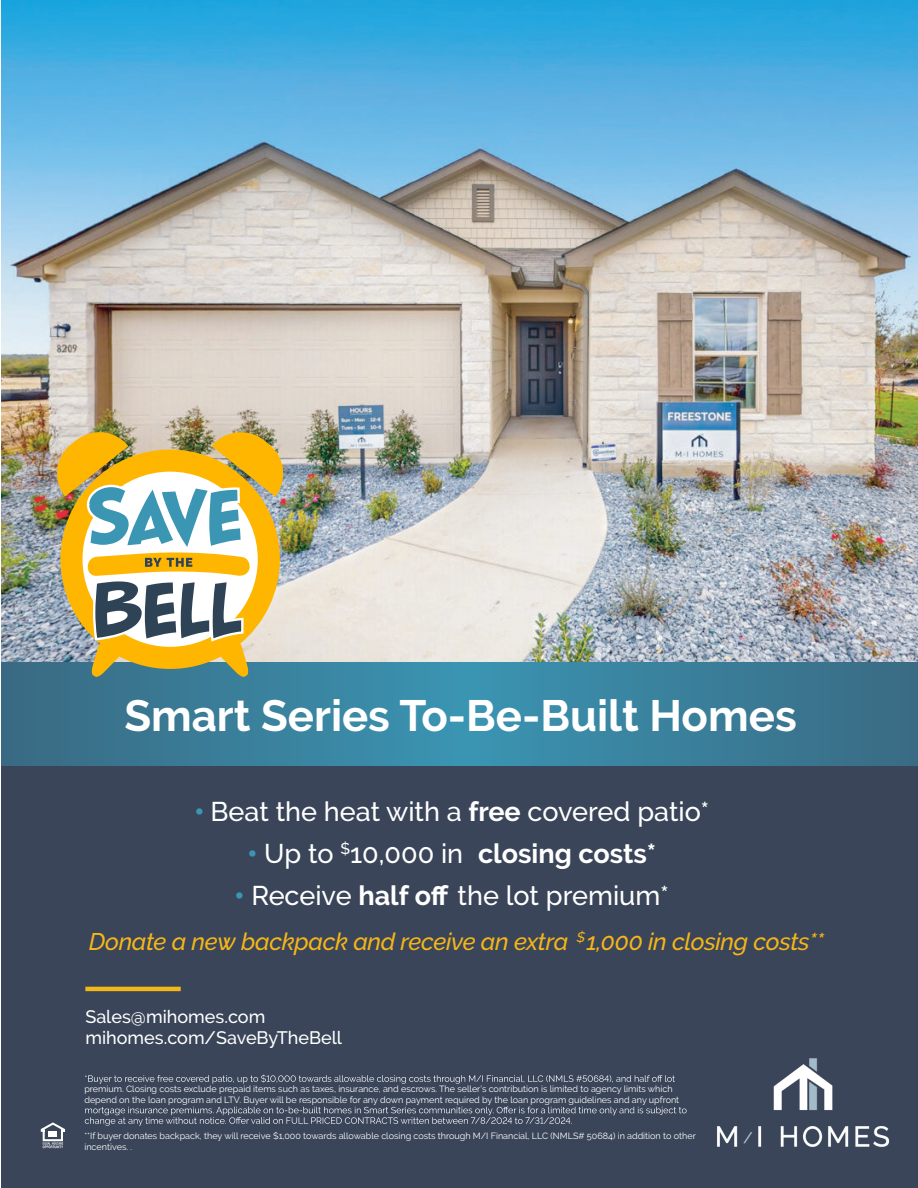
<style>
.page{position:relative;width:918px;height:1188px;background:#fff}
.page>*{position:absolute;margin:0;border:0;box-sizing:border-box;transform-origin:0 0}
.t1{font:700 43.65px "Raleway";color:#fff}
.t2{font:500 27px "Raleway";color:#fff}
.t3{font:700 27px "Raleway";color:#fff}
.t4{font:italic 500 24px "Raleway";letter-spacing:-.015em;color:#f5b619}
.t5{font:500 18px/21px "Raleway";color:#fff}
.t6{font:9px/10.5px "Raleway";color:#fff}
.s1{font-weight:900;color:#3b96b4}
.s2{font-weight:700}
.s3{font-weight:500}
</style>
<div class="page">
<div style="left:2px;top:87px;width:916px;height:1101px;background:#3a4559"></div>
<svg style="left:41px;top:1122px;width:24px;height:26px"></svg>
<hr style="left:85px;top:987px;width:96px;height:4px;background:#f4b71a">
<img style="left:2px;top:0;width:916px;height:662px">
<svg style="left:2px;top:662px;width:916px;height:103px"></svg>
<svg style="left:60px;top:642px;width:220px;height:35px"></svg>
<img style="left:52px;top:427px;width:236px;height:215px">
<svg style="left:85px;top:1074px;width:590px;height:10px"></svg>
<svg style="left:85px;top:1107px;width:602px;height:19px"></svg>
<img style="left:717px;top:1058px;width:173px;height:89px">
<h1 class="t1" style="left:124px;top:690px;width:674px">Smart Series To-Be-Built Homes</h1>
<h2 class="t2" style="left:194px;top:796px;width:516px"><span class="s1">•</span> Beat the heat with a <span class="s2">free</span> covered patio*</h2>
<h2 class="t3" style="left:247px;top:838px;width:410px"><span class="s1">•</span> <span class="s3">Up to</span> <sup>$</sup><span class="s3">10,000 in</span> closing costs*</h2>
<h2 class="t2" style="left:235px;top:880px;width:436px"><span class="s1">•</span> Receive <span class="s2">half off</span> the lot premium*</h2>
<h3 class="t4" style="left:89px;top:927px;width:737px">Donate a new backpack and receive an extra <sup>$</sup>1,000 in closing costs**</h3>
<h3 class="t5" style="left:85px;top:1006px;width:258px">Sales@mihomes.com mihomes.com/SaveByTheBell</h3>
<p class="t6" style="left:84px;top:1084px;width:596px">premium. Closing costs exclude prepaid items such as taxes, insurance, and escrows. The seller’s contribution is limited to agency limits which depend on the loan program and LTV. Buyer will be responsible for any down payment required by the loan program guidelines and any upfront</p>
<p class="t6" style="left:84px;top:1130px;width:613px">**If buyer donates backpack, they will receive $1,000 towards allowable closing costs through M/I Financial, LLC (NMLS# 50684) in addition to other incentives. .</p>
</div>
